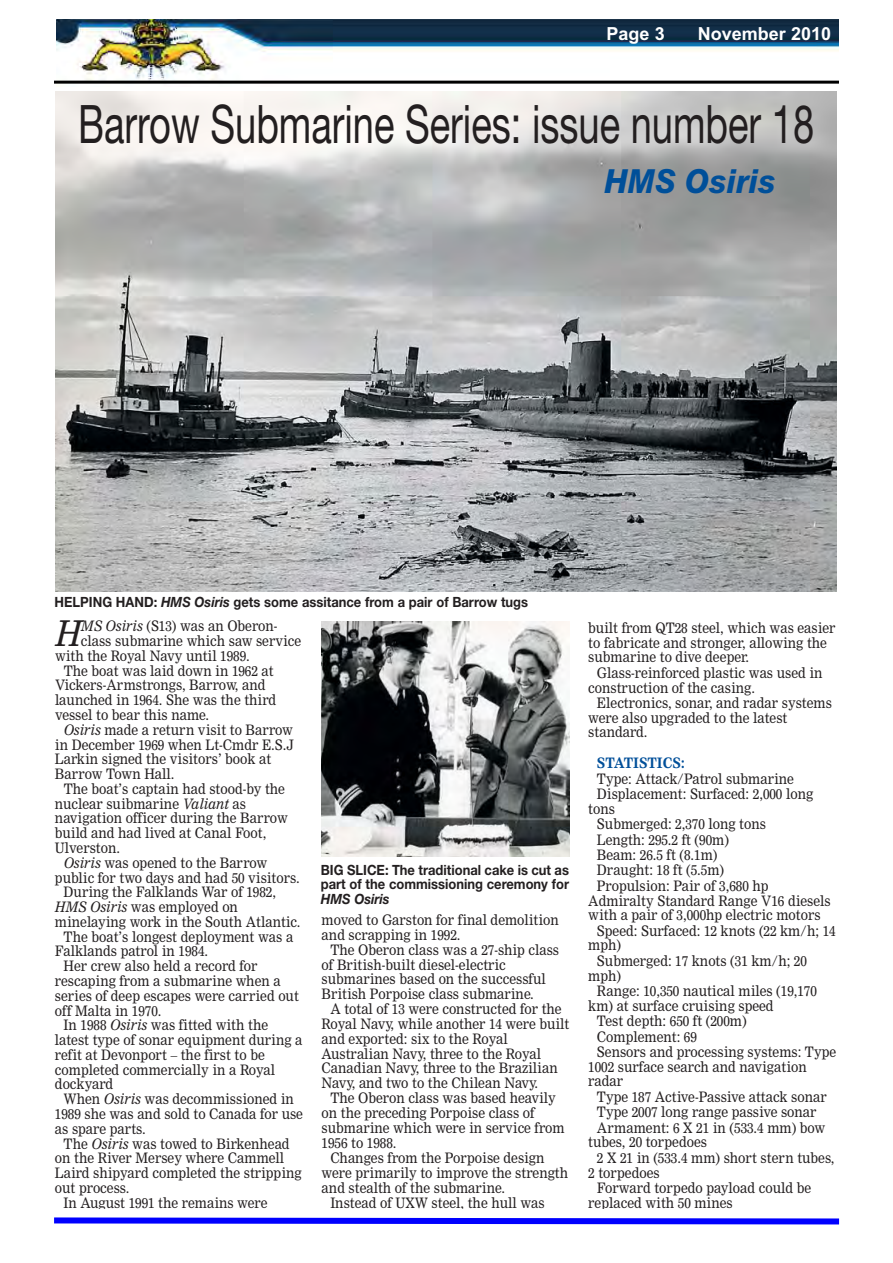
<style>
.page{position:relative;width:893px;height:1263px;background:#fff}
.page>*{position:absolute;margin:0;border:0;box-sizing:border-box;transform-origin:0 0}
.t1{font:53.1px "Helvetica Neue Roman+FOZEPD";color:#231f20;scale:.72 1}
.t2{font:34.8px "Nimrod MT Italic+FEJDZK";color:#231f20;scale:.92 1}
.t3{font:33.15px "Arial MT Extra Bold Italic+KDNQLH";color:#004f99;scale:.92 1}
.t4{font:700 18px "Arial";color:#fff}
.t5{font:14.1px/14.7px "Nimrod MT+SCCFYK";color:#231f20;scale:.92 1}
.t6{font:14.1px/14.7px "Helvetica Neue Bold+WVFWAV";color:#231f20;scale:.92 1}
.t7{font:14.1px "Nimrod MT Bold+DXNLOR";color:#004f99;scale:.92 1}
.t8{font:14.1px "Helvetica Neue Bold Italic+BMYQCL";color:#231f20;scale:.92 1}
.s1{font-family:"Helvetica Neue Bold Italic+BMYQCL"}
.s2{font-family:"Nimrod MT Italic+FEJDZK"}
</style>
<div class="page">
<img style="left:56px;top:20px;width:783px;height:61px">
<hr style="left:54px;top:81px;width:785px;height:3px;background:#000">
<svg style="left:54px;top:1217px;width:786px;height:8px;background:#3f3fff"></svg>
<img style="left:56px;top:92px;width:781px;height:499px">
<img style="left:321px;top:622px;width:249px;height:234px">
<p class="t4" style="left:606px;top:23px;width:60px">Page 3</p>
<p class="t4" style="left:698px;top:23px;width:135px">November 2010</p>
<h1 class="t1" style="left:78px;top:92px;width:1024px">Barrow Submarine Series: issue number 18</h1>
<h3 class="t3" style="left:603px;top:161px;width:188px">HMS Osiris</h3>
<p class="t6" style="left:55px;top:596px;width:516px">HELPING HAND: <span class="s1">HMS Osiris</span> gets some assitance from a pair of Barrow tugs</p>
<h2 class="t2" style="left:55px;top:613px;width:30px">H</h2>
<p class="t5" style="left:81px;top:620px;width:215px"><span class="s2">MS Osiris</span> (S13) was an Oberon-</p>
<p class="t5" style="left:81px;top:635px;width:241px">class submarine which saw service</p>
<p class="t5" style="left:55px;top:650px;width:213px">with the Royal Navy until 1989.</p>
<p class="t5" style="left:64px;top:664px;width:230px">The boat was laid down in 1962 at</p>
<p class="t5" style="left:55px;top:679px;width:230px">Vickers-Armstrongs, Barrow, and</p>
<p class="t5" style="left:55px;top:694px;width:242px">launched in 1964. She was the third</p>
<p class="t5" style="left:55px;top:709px;width:169px">vessel to bear this name.</p>
<p class="t5" style="left:64px;top:724px;width:251px"><span class="s2">Osiris</span> made a return visit to Barrow</p>
<p class="t5" style="left:55px;top:738px;width:261px">in December 1969 when Lt-Cmdr E.S.J</p>
<p class="t5" style="left:55px;top:753px;width:237px">Larkin signed the visitors’ book at</p>
<p class="t5" style="left:55px;top:768px;width:131px">Barrow Town Hall.</p>
<p class="t5" style="left:64px;top:783px;width:242px">The boat’s captain had stood-by the</p>
<p class="t5" style="left:55px;top:797px;width:209px">nuclear suibmarine <span class="s2">Va l i a n t</span> as</p>
<p class="t5" style="left:55px;top:812px;width:255px">navigation officer during the Barrow</p>
<p class="t5" style="left:55px;top:827px;width:231px">build and had lived at Canal Foot,</p>
<p class="t5" style="left:55px;top:842px;width:72px">U l ve r s t o n .</p>
<p class="t5" style="left:64px;top:857px;width:223px"><span class="s2">Osiris</span> was opened to the Barrow</p>
<p class="t5" style="left:55px;top:871px;width:267px">public for two days and had 50 visitors.</p>
<p class="t5" style="left:64px;top:886px;width:232px">During the Falklands War of 1982,</p>
<p class="t5" style="left:55px;top:901px;width:200px"><span class="s2">HMS Osiris</span> was employed on</p>
<p class="t5" style="left:55px;top:916px;width:268px">minelaying work in the South Atlantic.</p>
<p class="t5" style="left:64px;top:930px;width:251px">The boat’s longest deployment was a</p>
<p class="t5" style="left:55px;top:945px;width:168px">Falklands patrol in 1984.</p>
<p class="t5" style="left:64px;top:960px;width:212px">Her crew also held a record for</p>
<p class="t5" style="left:55px;top:975px;width:247px">rescaping from a submarine when a</p>
<p class="t5" style="left:55px;top:990px;width:267px">series of deep escapes were carried out</p>
<p class="t5" style="left:55px;top:1004px;width:117px">off Malta in 1970.</p>
<p class="t5" style="left:64px;top:1019px;width:224px">In 1988 <span class="s2">Osiris</span> was fitted with the</p>
<p class="t5" style="left:55px;top:1034px;width:271px">latest type of sonar equipment during a</p>
<p class="t5" style="left:55px;top:1049px;width:230px">refit at Devonport – the first to be</p>
<p class="t5" style="left:55px;top:1063px;width:241px">completed commercially in a Royal</p>
<p class="t5" style="left:55px;top:1078px;width:65px">dock yard</p>
<p class="t5" style="left:64px;top:1093px;width:252px">When <span class="s2">Osiris</span> was decommissioned in</p>
<p class="t5" style="left:55px;top:1108px;width:271px">1989 she was and sold to Canada for use</p>
<p class="t5" style="left:55px;top:1122px;width:100px">as spare parts.</p>
<p class="t5" style="left:64px;top:1137px;width:247px">The <span class="s2">Osiris</span> was towed to Birkenhead</p>
<p class="t5" style="left:55px;top:1152px;width:251px">on the River Mersey where Cammell</p>
<p class="t5" style="left:55px;top:1167px;width:270px">Laird shipyard completed the stripping</p>
<p class="t5" style="left:55px;top:1182px;width:83px">out process.</p>
<p class="t5" style="left:64px;top:1196px;width:223px">In August 1991 the remains were</p>
<p class="t6" style="left:321px;top:864px;width:271px">BIG SLICE: The traditional cake is cut as part of the commissioning ceremony for</p>
<p class="t8" style="left:321px;top:890px;width:76px">HMS Osiris</p>
<p class="t5" style="left:322px;top:914px;width:259px">moved to Garston for final demolition and scrapping in 1992.</p>
<p class="t5" style="left:322px;top:944px;width:260px;text-indent:9px">The Oberon class was a 27-ship class of British-built diesel-electric submarines based on the successful British Porpoise class submarine.</p>
<p class="t5" style="left:322px;top:1003px;width:271px;text-indent:9px">A total of 13 were constructed for the Royal Navy, while another 14 were built and exported: six to the Royal Australian Navy, three to the Royal Canadian Navy, three to the Brazilian Navy, and two to the Chilean Navy.</p>
<p class="t5" style="left:322px;top:1092px;width:266px;text-indent:9px">The Oberon class was based heavily on the preceding Porpoise class of submarine which were in service from<br>1956 to 1988.</p>
<p class="t5" style="left:330px;top:1152px;width:234px">Changes from the Porpoise design</p>
<p class="t5" style="left:322px;top:1166px;width:269px">were primarily to improve the strength</p>
<p class="t5" style="left:322px;top:1181px;width:201px">and stealth of the submarine.</p>
<p class="t5" style="left:330px;top:1196px;width:234px">Instead of UXW steel, the hull was</p>
<p class="t5" style="left:588px;top:622px;width:270px">built from QT28 steel, which was easier to fabricate and stronger, allowing the submarine to dive deeper.</p>
<p class="t5" style="left:588px;top:667px;width:256px;text-indent:9px">Glass-reinforced plastic was used in construction of the casing.</p>
<p class="t5" style="left:588px;top:697px;width:266px;text-indent:9px">Electronics, sonar, and radar systems were also upgraded to the latest<br>s t a n d a rd .</p>
<p class="t7" style="left:597px;top:757px;width:97px">S TAT I S T I C S :</p>
<p class="t5" style="left:597px;top:772px;width:216px">Type: Attack/Patrol submarine</p>
<p class="t5" style="left:597px;top:788px;width:237px">Displacement: Surfaced: 2,000 long</p>
<p class="t5" style="left:588px;top:803px;width:31px">tons</p>
<p class="t5" style="left:597px;top:818px;width:185px">Submerged: 2,370 long tons</p>
<p class="t5" style="left:597px;top:833px;width:145px">Length: 295.2 ft (90m)</p>
<p class="t5" style="left:597px;top:849px;width:132px">Beam: 26.5 ft (8.1m)</p>
<p class="t5" style="left:597px;top:864px;width:140px">Draught: 18 ft (5.5m)</p>
<p class="t5" style="left:597px;top:879px;width:188px">Propulsion: Pair of 3,680 hp</p>
<p class="t5" style="left:588px;top:894px;width:265px">Admiralty Standard Range V16 diesels</p>
<p class="t5" style="left:588px;top:909px;width:254px">with a pair of 3,000hp electric motors</p>
<p class="t5" style="left:597px;top:924px;width:261px">Speed: Surfaced: 12 knots (22 km/h; 14</p>
<p class="t5" style="left:588px;top:939px;width:37px">mph)</p>
<p class="t5" style="left:597px;top:955px;width:230px">Submerged: 17 knots (31 km/h; 20</p>
<p class="t5" style="left:588px;top:969px;width:37px">mph)</p>
<p class="t5" style="left:597px;top:985px;width:241px">Range: 10,350 nautical miles (19,170</p>
<p class="t5" style="left:588px;top:999px;width:203px">km) at surface cruising speed</p>
<p class="t5" style="left:597px;top:1015px;width:164px">Test depth: 650 ft (200m)</p>
<p class="t5" style="left:597px;top:1030px;width:110px">Complement: 69</p>
<p class="t5" style="left:597px;top:1046px;width:261px">Sensors and processing systems: Type</p>
<p class="t5" style="left:588px;top:1060px;width:239px">1002 surface search and navigation</p>
<p class="t5" style="left:588px;top:1075px;width:40px">radar</p>
<p class="t5" style="left:597px;top:1091px;width:251px">Type 187 Active-Passive attack sonar</p>
<p class="t5" style="left:597px;top:1106px;width:240px">Type 2007 long range passive sonar</p>
<p class="t5" style="left:597px;top:1121px;width:250px">Armament: 6 X 21 in (533.4 mm) bow</p>
<p class="t5" style="left:588px;top:1136px;width:131px">tubes, 20 torpedoes</p>
<p class="t5" style="left:597px;top:1152px;width:260px">2 X 21 in (533.4 mm) short stern tubes,</p>
<p class="t5" style="left:588px;top:1166px;width:79px">2 torpedoes</p>
<p class="t5" style="left:597px;top:1182px;width:234px">Forward torpedo payload could be</p>
<p class="t5" style="left:588px;top:1196px;width:158px">replaced with 50 mines</p>
</div>
